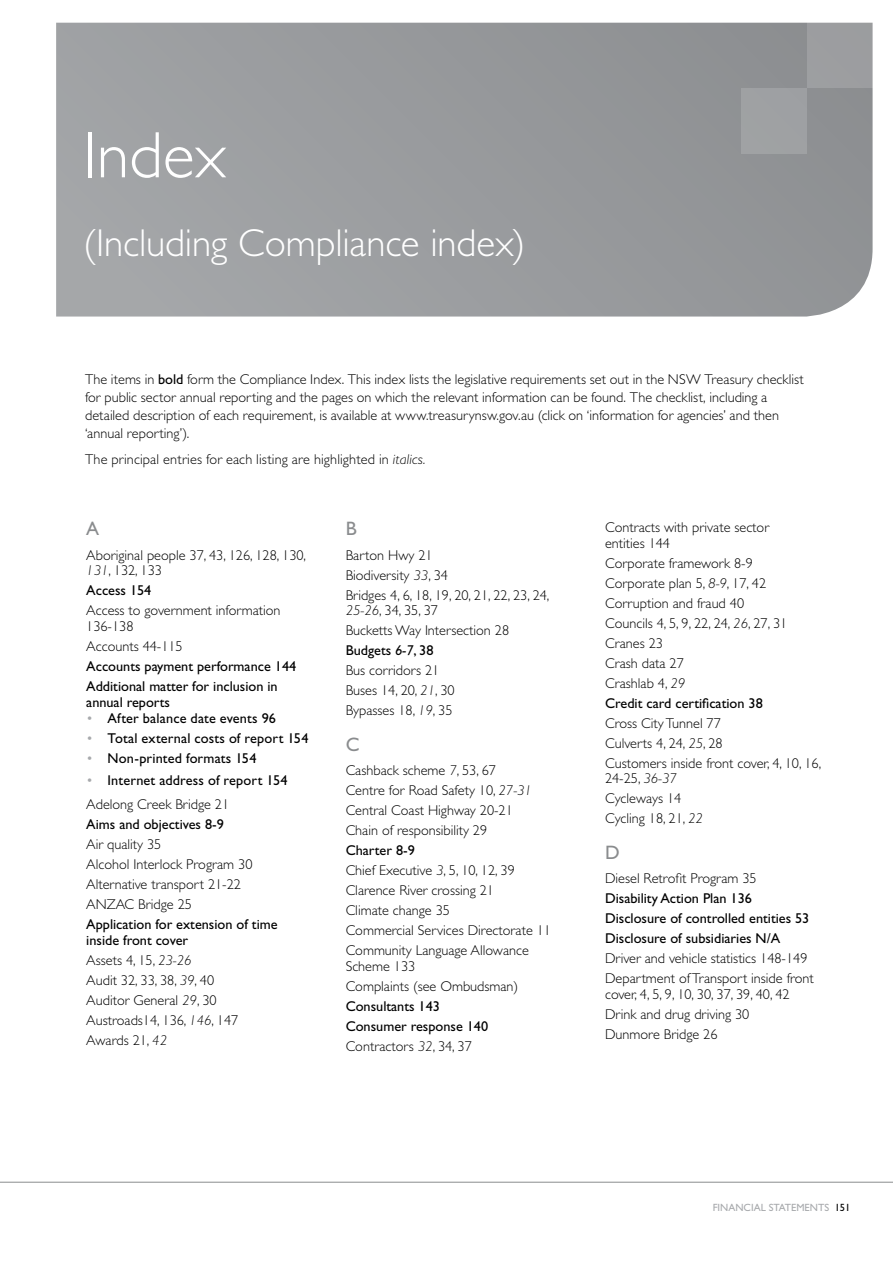
<style>
.page{position:relative;width:893px;height:1263px;background:#fff}
.page>*{position:absolute;margin:0;border:0;box-sizing:border-box;transform-origin:0 0}
.t1{font:300 66px "Gill Sans Std";color:#fff}
.t2{font:300 39px "Gill Sans Std";letter-spacing:-.005em;color:#fff}
.t3{font:19.5px "Gill Sans Std";color:#8a8c8e}
.t4{font:300 14.25px/20px "Gill Sans Std";color:#000}
.t5{font:14.25px/20px "Gill Sans Std";color:#000}
.t6{font:10.5px "Gill Sans Std";color:#a7a9ac}
.t7{font:10.5px "Gill Sans Std";color:#000}
.s1{font-weight:400}
.s2{font-style:italic}
.s3{font-weight:300;color:#a7a9ac}
.s4{font-weight:300}
.s5{font-weight:400;font-style:italic}
.s6{font-weight:300;font-style:italic}
</style>
<div class="page">
<hr style="left:0;top:1182px;width:893px;height:1px;background:#8a8c8e">
<svg style="left:56px;top:23px;width:817px;height:294px;background:#999b9e"></svg>
<div style="left:742px;top:88px;width:65px;height:65px;background:#9fa1a3"></div>
<div style="left:807px;top:23px;width:66px;height:65px;background:#9c9da0"></div>
<h1 class="t1" style="left:83px;top:118px;width:144px">Index</h1>
<h2 class="t2" style="left:83px;top:221px;width:444px">(Including Compliance index)</h2>
<p class="t4" style="left:85px;top:370px;width:721px;line-height:18px">The items in <span class="s1">bold</span> form the Compliance Index. This index lists the legislative requirements set out in the N SW Treasury checklist for public sector annual reporting and the pages on which the relevant information can be found. The checklist, including a detailed description of each requirement, is available at www.treasurynsw.gov.au (click on ‘information for agencies’ and then ‘annual reporting’).</p>
<p class="t4" style="left:85px;top:450px;width:342px">The principal entries for each listing are highlighted in <span class="s2">italics.</span></p>
<h3 class="t3" style="left:86px;top:517px;width:15px">A</h3>
<p class="t4" style="left:86px;top:547px;width:221px;line-height:15.8px">Aboriginal people 37, 43, 126, 128, 130,<br><span class="s2">131</span>, 132, 133</p>
<p class="t5" style="left:86px;top:581px;width:67px">Access 154</p>
<p class="t4" style="left:86px;top:603px;width:196px;line-height:15.8px">Access to government information<br>136-138</p>
<p class="t4" style="left:86px;top:636px;width:98px">Accounts 44-115</p>
<p class="t5" style="left:86px;top:656px;width:211px">Accounts payment performance 144<br>Additional matter for inclusion in</p>
<p class="t5" style="left:86px;top:692px;width:85px">annual reports</p>
<p class="t5" style="left:86px;top:708px;width:191px"><span class="s3">•</span> After balance date events 96</p>
<p class="t5" style="left:86px;top:728px;width:224px"><span class="s3">•</span> Total external costs of report 154</p>
<p class="t5" style="left:86px;top:748px;width:172px"><span class="s3">•</span> Non-printed formats 154</p>
<p class="t5" style="left:86px;top:768px;width:203px;line-height:24.3px"><span class="s3">•</span> I nternet address of report 154<br><span class="s4">Adelong Creek Bridge 21</span></p>
<p class="t5" style="left:86px;top:814px;width:139px">Aims and objectives 8-9</p>
<p class="t4" style="left:86px;top:834px;width:168px">Air quality 35<br>Alcohol Interlock Program 30<br>Alternative transport 21-22<br>ANZAC Bridge 25</p>
<p class="t5" style="left:86px;top:916px;width:193px;line-height:15.8px">Application for extension of time inside front cover</p>
<p class="t4" style="left:86px;top:950px;width:154px">Assets 4, 15, <span class="s2">23-26<br></span>Audit 32, 33, 38, <span class="s2">39</span>, 40<br>Auditor General <span class="s2">29</span>, 30<br>Austroads14, 136, <span class="s2">146</span>, 147<br>Awards 21, <span class="s2">42</span></p>
<h3 class="t3" style="left:346px;top:517px;width:11px">B</h3>
<p class="t4" style="left:346px;top:545px;width:205px">Barton Hwy 21<br>Biodiversity <span class="s2">33</span>, 34<br>Bridges 4, 6, 18, 19, 20, 21, 22, 23, 24,</p>
<p class="t4" style="left:346px;top:601px;width:165px"><span class="s2">25-26</span>, 34, 35, 37<br>Bucketts Way Intersection 28<br><span class="s1">Budgets</span> <span class="s5">6-7</span><span class="s1">, 38<br></span>Bus corridors 21<br>Buses 14, 20, <span class="s2">21</span>, 30<br>Bypasses 18, <span class="s2">19</span>, 35</p>
<h3 class="t3" style="left:346px;top:733px;width:13px">C</h3>
<p class="t4" style="left:346px;top:760px;width:188px">Cashback scheme <span class="s2">7</span>, 53, 67<br>Centre for Road Safety 10, <span class="s2">27-31<br></span>Central Coast Highway 20-21<br>Chain of responsibility 29</p>
<p class="t4" style="left:346px;top:840px;width:207px"><span class="s1">Charter 8-9<br></span>Chief Executive <span class="s2">3</span>, 5, 10, 12, 39<br>Clarence River crossing 21<br>Climate change 35<br>Commercial Services Directorate 11<br>Community Language Allowance</p>
<p class="t4" style="left:346px;top:956px;width:174px">Scheme 133<br>Complaints (see Ombudsman)</p>
<p class="t5" style="left:346px;top:996px;width:144px">Consultants 143<br>Consumer response 140<br><span class="s4">Contractors</span> <span class="s6">32</span><span class="s4">, 34, 37</span></p>
<p class="t4" style="left:605px;top:519px;width:166px;line-height:15.8px">Contracts with private sector entities 144</p>
<p class="t4" style="left:605px;top:553px;width:184px">Corporate framework 8-9<br>Corporate plan 5, <span class="s2">8-9</span>, 17, 42<br>Corruption and fraud 40<br>Councils 4, 5, 9, 22, 24, <span class="s2">26</span>, 27, 31<br>Cranes 23<br>Crash data 27<br>Crashlab 4, <span class="s2">29<br></span><span class="s1">Credit card certification 38</span></p>
<p class="t4" style="left:605px;top:713px;width:218px">Cross City Tunnel 77<br>Culverts 4, 24, <span class="s2">25</span>, 28<br>Customers inside front cover, 4, 10, 16,</p>
<p class="t4" style="left:605px;top:769px;width:99px">24-25, <span class="s2">36-37<br></span>Cycleways 14<br>Cycling 18, 21, <span class="s2">22</span></p>
<h3 class="t3" style="left:605px;top:841px;width:14px">D</h3>
<p class="t4" style="left:605px;top:868px;width:153px">Diesel Retrofit Program 35</p>
<p class="t5" style="left:605px;top:888px;width:206px">Disability Action Plan 136<br>Disclosure of controlled entities 53<br>Disclosure of subsidiaries N/A</p>
<p class="t4" style="left:605px;top:948px;width:211px">Driver and vehicle statistics 148-149<br>Department of Transport inside front</p>
<p class="t4" style="left:605px;top:984px;width:186px">cover, 4, 5, 9, 10, 30, 37, 39, 40, 42<br>Drink and drug driving 30<br>Dunmore Bridge 26</p>
<p class="t6" style="left:713px;top:1201px;width:7px">FINANCIAL</p>
<p class="t6" style="left:769px;top:1201px;width:7px">STATE</p>
<p class="t6" style="left:796px;top:1201px;width:16px">MENTS</p>
<p class="t7" style="left:835px;top:1201px;width:17px">151</p>
</div>
